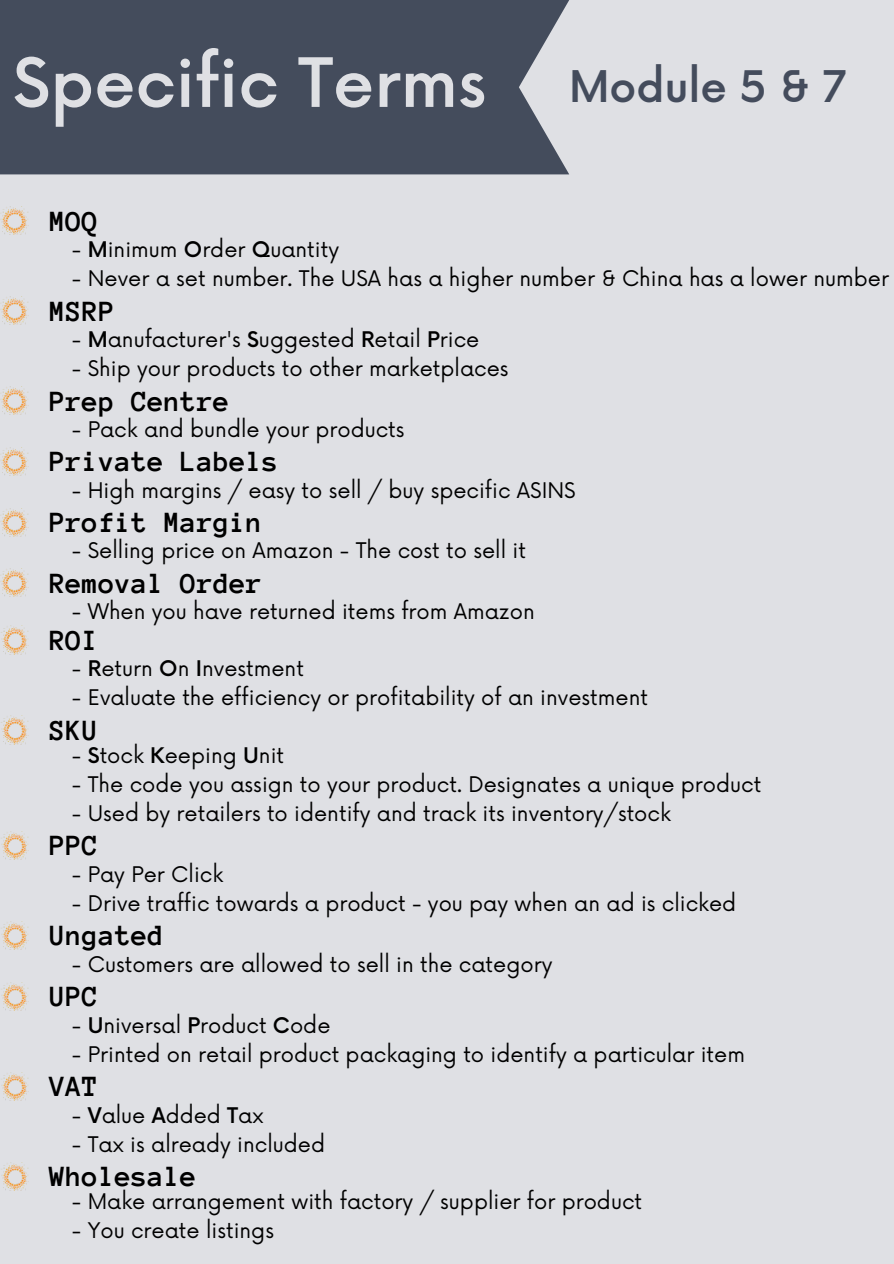
<style>
.page{position:relative;width:894px;height:1264px;background:#fff}
.page>*{position:absolute;margin:0;border:0;box-sizing:border-box;transform-origin:0 0}
.t1{font:500 66.15px "Now";color:#dfe0e4}
.t2{font:500 42.45px "Now";color:#444c5c}
.t3{font:700 30px "Anonymous Pro";color:#000}
.t4{font:21px "Now";color:#000}
.s1{font-weight:500}
</style>
<div class="page">
<div style="left:0;top:0;width:893px;height:1263px;background:#dfe0e4"></div>
<img style="left:0;top:207px;width:28px;height:28px">
<img style="left:0;top:297px;width:28px;height:28px">
<img style="left:0;top:447px;width:28px;height:28px">
<img style="left:0;top:387px;width:28px;height:28px">
<img style="left:0;top:508px;width:28px;height:28px">
<img style="left:0;top:569px;width:28px;height:28px">
<img style="left:1px;top:626px;width:27px;height:28px">
<img style="left:1px;top:716px;width:27px;height:28px">
<img style="left:1px;top:831px;width:27px;height:28px">
<img style="left:1px;top:921px;width:27px;height:28px">
<img style="left:1px;top:982px;width:27px;height:28px">
<img style="left:1px;top:1072px;width:27px;height:28px">
<img style="left:1px;top:1162px;width:27px;height:28px">
<div style="left:0;top:0;width:569px;height:174px;background:#444c5c"></div>
<h1 class="t1" style="left:13px;top:47px;width:475px">Specific Terms</h1>
<h2 class="t2" style="left:569px;top:64px;width:279px">Module 5 &amp; 7</h2>
<h3 class="t3" style="left:50px;top:206px;width:51px">MOQ</h3>
<p class="t4" style="left:72px;top:238px;width:268px">- <span class="s1">M</span>inimum <span class="s1">O</span>rder <span class="s1">Q</span>uantity</p>
<p class="t4" style="left:72px;top:267px;width:818px">- Never a set number. The USA has a higher number &amp; China has a lower number</p>
<h3 class="t3" style="left:50px;top:296px;width:67px">MSRP</h3>
<p class="t4" style="left:72px;top:327px;width:409px">- <span class="s1">M</span>anufacturer's <span class="s1">S</span>uggested <span class="s1">R</span>etail <span class="s1">P</span>rice</p>
<p class="t4" style="left:72px;top:357px;width:438px">- Ship your products to other marketplaces</p>
<h3 class="t3" style="left:50px;top:386px;width:182px">Prep Centre</h3>
<p class="t4" style="left:72px;top:417px;width:334px">- Pack and bundle your products</p>
<h3 class="t3" style="left:50px;top:447px;width:231px">Private Labels</h3>
<p class="t4" style="left:72px;top:478px;width:505px">- High margins / easy to sell / buy specific ASINS</p>
<h3 class="t3" style="left:50px;top:507px;width:214px">Profit Margin</h3>
<p class="t4" style="left:72px;top:539px;width:455px">- Selling price on Amazon - The cost to sell it</p>
<h3 class="t3" style="left:50px;top:568px;width:214px">Removal Order</h3>
<p class="t4" style="left:72px;top:599px;width:464px">- When you have returned items from Amazon</p>
<h3 class="t3" style="left:50px;top:625px;width:51px">ROI</h3>
<p class="t4" style="left:72px;top:657px;width:233px">- <span class="s1">R</span>eturn <span class="s1">O</span>n <span class="s1">I</span>nvestment</p>
<p class="t4" style="left:72px;top:686px;width:577px">- Evaluate the efficiency or profitability of an investment</p>
<h3 class="t3" style="left:50px;top:715px;width:51px">SKU</h3>
<p class="t4" style="left:72px;top:743px;width:214px">- <span class="s1">S</span>tock <span class="s1">K</span>eeping <span class="s1">U</span>nit</p>
<p class="t4" style="left:72px;top:772px;width:690px">- The code you assign to your product. Designates a unique product</p>
<p class="t4" style="left:72px;top:801px;width:600px">- Used by retailers to identify and track its inventory/stock</p>
<h3 class="t3" style="left:50px;top:831px;width:51px">PPC</h3>
<p class="t4" style="left:72px;top:862px;width:153px">- Pay Per Click</p>
<p class="t4" style="left:72px;top:891px;width:665px">- Drive traffic towards a product - you pay when an ad is clicked</p>
<h3 class="t3" style="left:50px;top:920px;width:116px">Ungated</h3>
<p class="t4" style="left:72px;top:952px;width:482px">- Customers are allowed to sell in the category</p>
<h3 class="t3" style="left:50px;top:981px;width:51px">UPC</h3>
<p class="t4" style="left:72px;top:1013px;width:260px">- <span class="s1">U</span>niversal <span class="s1">P</span>roduct <span class="s1">C</span>ode</p>
<p class="t4" style="left:72px;top:1042px;width:674px">- Printed on retail product packaging to identify a particular item</p>
<h3 class="t3" style="left:50px;top:1071px;width:51px">VAT</h3>
<p class="t4" style="left:72px;top:1103px;width:193px">- <span class="s1">V</span>alue <span class="s1">A</span>dded <span class="s1">T</span>ax</p>
<p class="t4" style="left:72px;top:1132px;width:254px">- Tax is already included</p>
<h3 class="t3" style="left:50px;top:1161px;width:149px">Wholesale</h3>
<p class="t4" style="left:72px;top:1189px;width:571px">- Make arrangement with factory / supplier for product</p>
<p class="t4" style="left:72px;top:1218px;width:203px">- You create listings</p>
</div>
